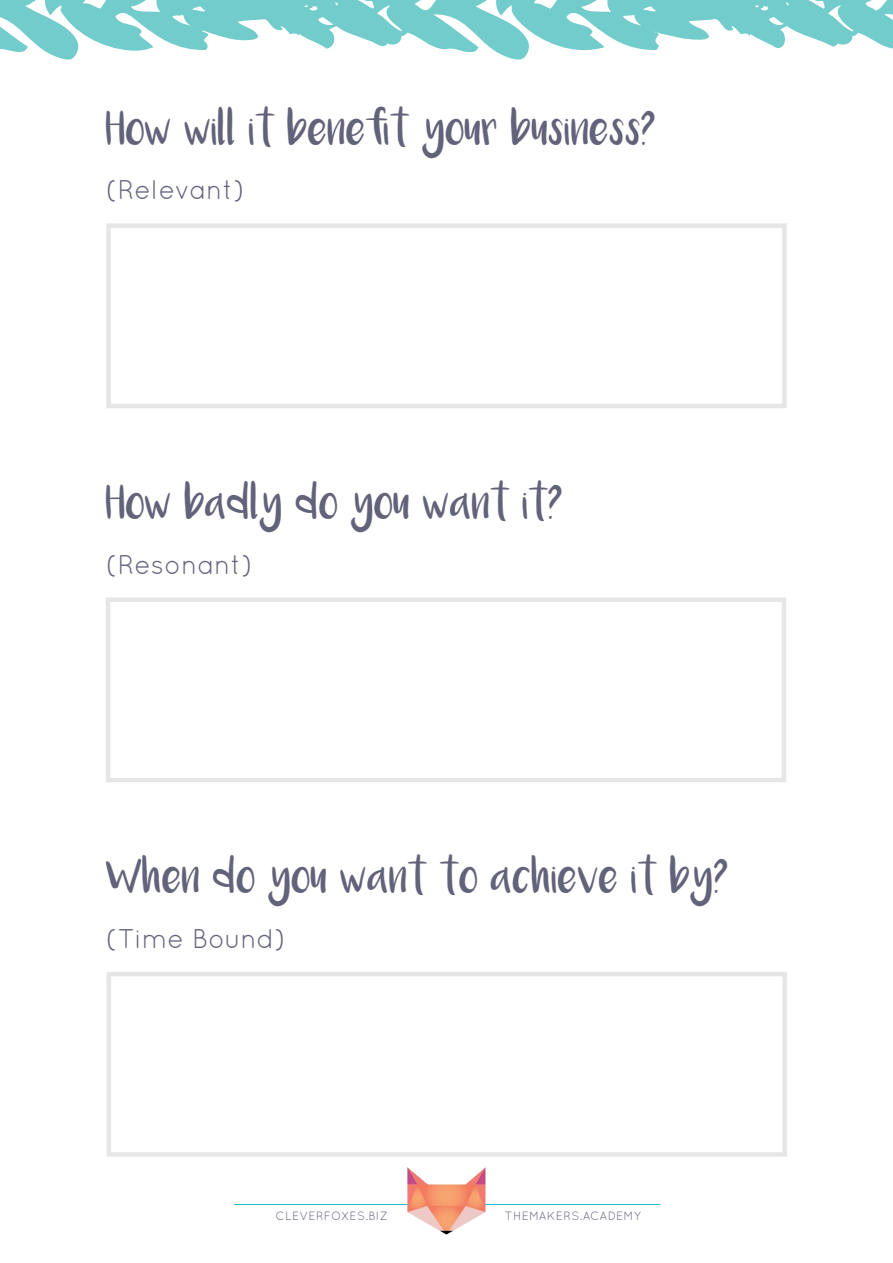
<style>
.page{position:relative;width:893px;height:1263px;background:#fff}
.page>*{position:absolute;margin:0;border:0;box-sizing:border-box;transform-origin:0 0}
.t1{font:27px "Quicksand";color:#62637a}
.t2{font:25.5px "Luna";letter-spacing:.01em;color:#62637a}
.t3{font:12px "Quicksand";letter-spacing:.025em;color:#62637a}
</style>
<div class="page">
<hr style="left:234px;top:1204px;width:426px;height:1px;background:#28bec5">
<img style="left:407px;top:1167px;width:79px;height:68px">
<svg style="left:0;top:0;width:893px;height:60px;fill:#72cccc"></svg>
<div style="left:106px;top:223px;width:681px;height:185px;background:#fff;border:4px solid #e6e6e6"></div>
<div style="left:106px;top:597px;width:680px;height:185px;background:#fff;border:4px solid #e6e6e6"></div>
<div style="left:107px;top:972px;width:680px;height:185px;background:#fff;border:4px solid #e6e6e6"></div>
<p class="t2" style="left:106px;top:121px;width:551px">How will it benefit your business?</p>
<p class="t1" style="left:106px;top:174px;width:140px">(Relevant)</p>
<p class="t2" style="left:106px;top:495px;width:458px">How badly do you want it?</p>
<p class="t1" style="left:106px;top:549px;width:148px">(Resonant)</p>
<p class="t2" style="left:106px;top:869px;width:623px">When do you want to achieve it by?</p>
<p class="t1" style="left:106px;top:923px;width:181px">(Time Bound)</p>
<p class="t3" style="left:276px;top:1208px;width:114px">CLEVERFOXES.BIZ</p>
<p class="t3" style="left:505px;top:1208px;width:138px">THEMAKERS.ACADEMY</p>
</div>
